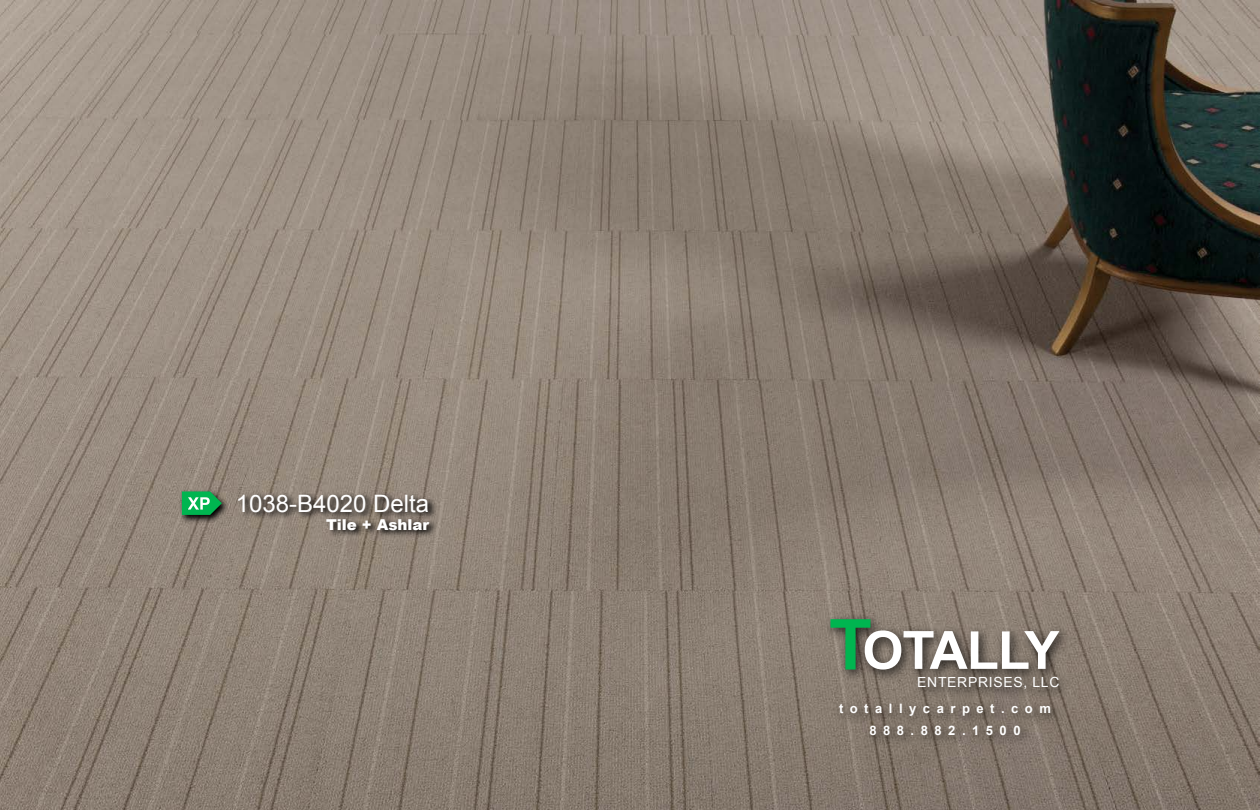
<style>
.page{position:relative;width:1260px;height:810px;background:#fff}
.page>*{position:absolute;margin:0;border:0;box-sizing:border-box;transform-origin:0 0}
.t1{font:24px "Arial";color:#fff}
.t2{font:900 15px "Arial";color:#fff}
.t3{font:13.9px "Arial";letter-spacing:.05em;color:#fff}
.t4{font:700 13px/22px "Arial";letter-spacing:.5em;color:#fff;text-align:center}
</style>
<div class="page">
<img style="left:0;top:0;width:1260px;height:810px">
<div style="left:824px;top:612px;width:248px;height:135px;background:#000;opacity:.75"></div>
<svg style="left:831px;top:619px;width:228px;height:51px"></svg>
<svg style="left:236px;top:492px;width:202px;height:46px;background:#776c63"></svg>
<svg style="left:180px;top:489px;width:50px;height:35px"></svg>
<svg style="left:182px;top:491px;width:40px;height:24px"></svg>
<h1 class="t1" style="left:236px;top:487px;width:195px">1038-B4020 Delta</h1>
<p class="t2" style="left:326px;top:513px;width:105px">Tile + Ashlar</p>
<p class="t3" style="left:917px;top:673px;width:144px">ENTERPRISES, LLC</p>
<p class="t4" style="left:839px;top:697px;width:213px">totallycarpet.com<br>888.882.1500</p>
</div>
